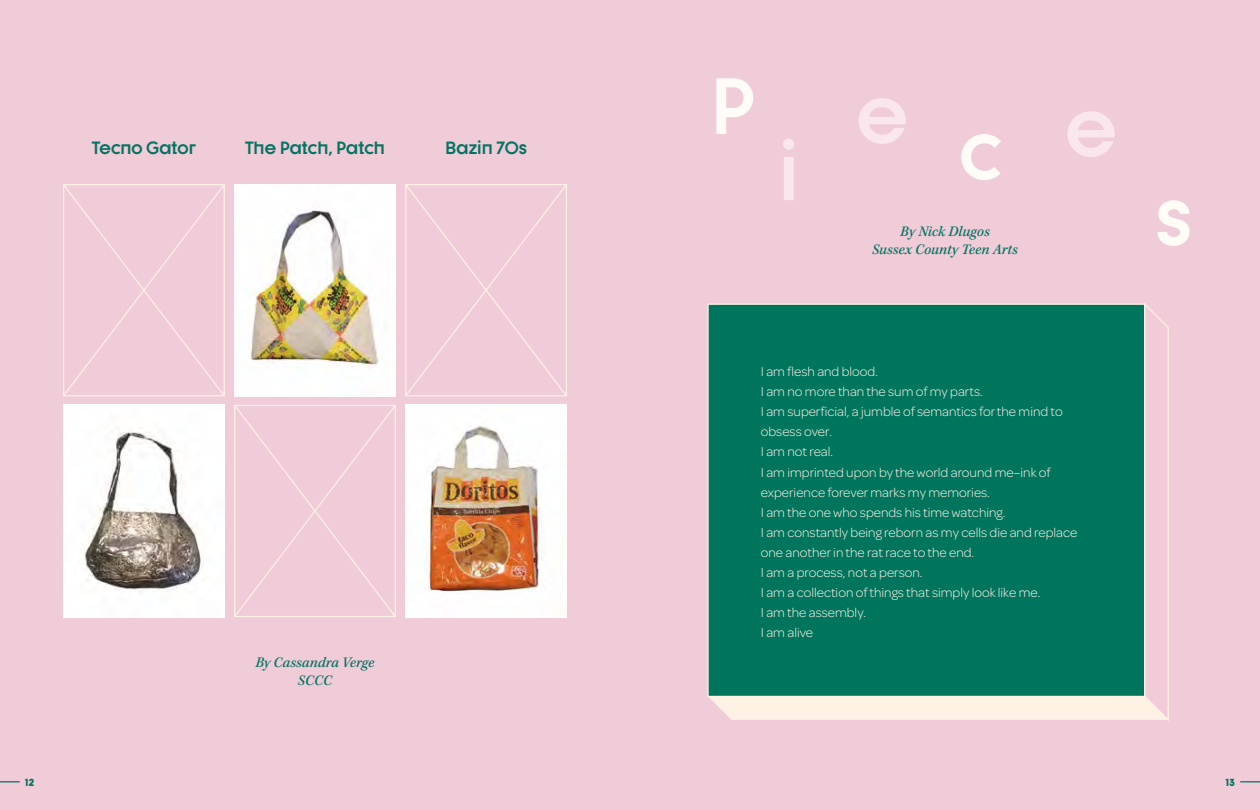
<style>
.page{position:relative;width:1260px;height:810px;background:#f0cbd8}
.page>*{position:absolute;margin:0;border:0;box-sizing:border-box;transform-origin:0 0}
.t1{font:700 17.5px "Dystopian";color:#037361}
.t2{font:italic 500 15px/18px "Kepler Std";color:#037361;text-align:center}
.t3{font:300 13.75px/20px "Omnes";color:#fff3e7}
.t4{font:900 10px "Dystopian";color:#037361}
</style>
<div class="page">
<svg style="left:1240px;top:781px;width:20px;height:1px"></svg>
<svg style="left:0;top:781px;width:20px;height:1px"></svg>
<img style="left:63px;top:405px;width:162px;height:212px">
<img style="left:234px;top:184px;width:162px;height:212px">
<img style="left:405px;top:405px;width:162px;height:212px">
<svg style="left:405px;top:184px;width:162px;height:213px"></svg>
<svg style="left:63px;top:184px;width:162px;height:213px"></svg>
<svg style="left:234px;top:405px;width:162px;height:212px"></svg>
<svg style="left:708px;top:303px;width:461px;height:418px;background:#1d816d"></svg>
<svg style="left:716px;top:78px;width:37px;height:56px"></svg>
<svg style="left:783px;top:138px;width:11px;height:62px"></svg>
<svg style="left:961px;top:134px;width:40px;height:46px"></svg>
<svg style="left:859px;top:98px;width:47px;height:46px"></svg>
<svg style="left:1067px;top:111px;width:48px;height:46px"></svg>
<svg style="left:1157px;top:200px;width:33px;height:46px"></svg>
<p class="t1" style="left:92px;top:137px;width:106px">Tecno Gator</p>
<p class="t1" style="left:245px;top:137px;width:141px">The Patch, Patch</p>
<p class="t1" style="left:445px;top:137px;width:83px">Bazin 70s</p>
<p class="t2" style="left:255px;top:654px;width:121px">By Cassandra Verge<br>SCCC</p>
<p class="t2" style="left:872px;top:223px;width:147px">By Nick Dlugos<br>Sussex County Teen Arts</p>
<p class="t3" style="left:761px;top:361px;width:318px">I am flesh and blood.<br>I am no more than the sum of my parts.<br>I am superficial, a jumble of semantics for the mind to obsess over.<br>I am not real.<br>I am imprinted upon by the world around me–ink of experience forever marks my memories.<br>I am the one who spends his time watching.<br>I am constantly being reborn as my cells die and replace one another in the rat race to the end.<br>I am a process, not a person.<br>I am a collection of things that simply look like me.<br>I am the assembly.<br>I am alive</p>
<p class="t4" style="left:25px;top:776px;width:11px">12</p>
<p class="t4" style="left:1226px;top:776px;width:10px">13</p>
</div>
